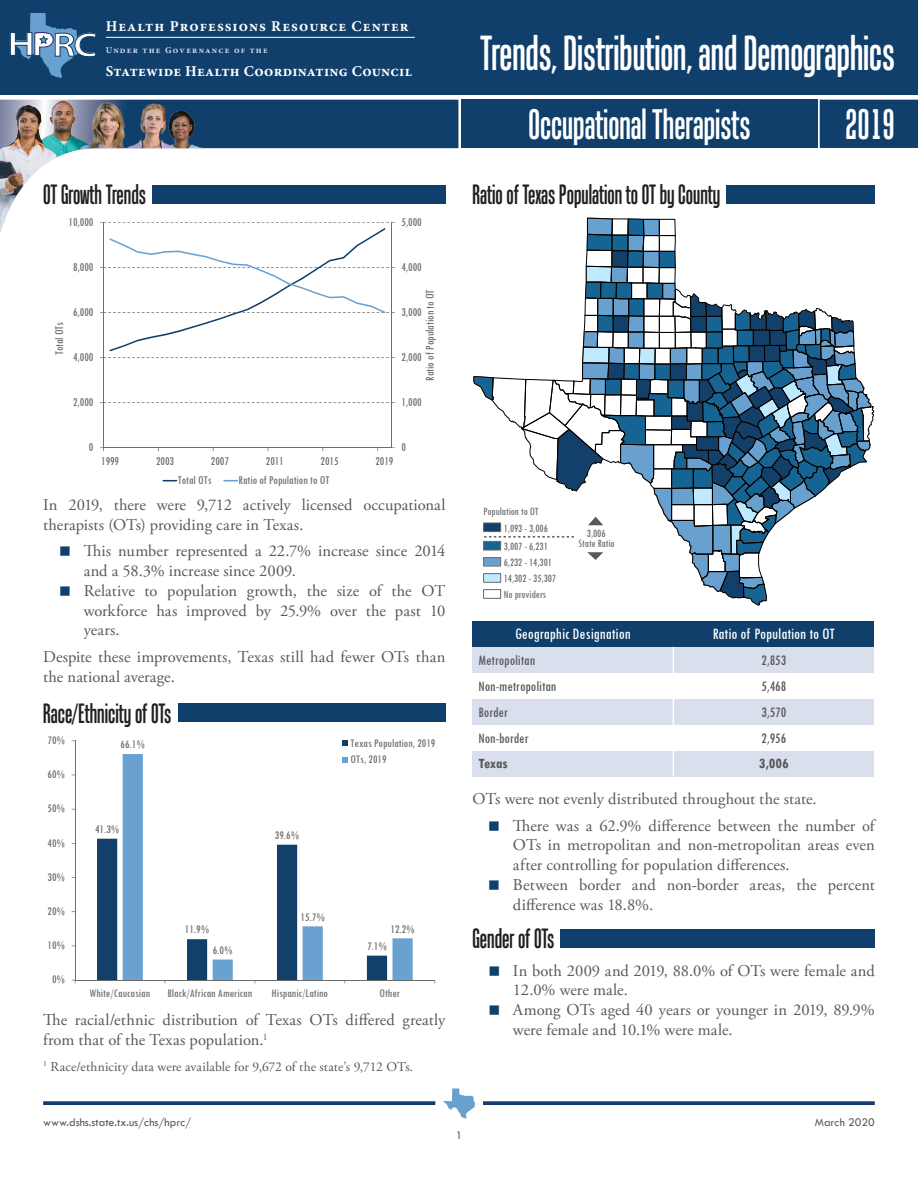
<style>
.page{position:relative;width:918px;height:1188px;background:#fff}
.page>*{position:absolute;margin:0;border:0;box-sizing:border-box;transform-origin:0 0}
.t1{font:45px "Tandelle Rg";color:#fff}
.t2{font:39px "Tandelle Rg";color:#fff}
.t3{font:39px "Tandelle Rg";color:#fff}
.t4{font:600 33.9px "Myriad Pro";color:#fff;scale:1.2 1}
.t5{font:25.5px "Tandelle Rg";color:#231f20}
.t6{font:16.5px/19.8px "Adobe Garamond Pro";color:#57585a}
.t7{font:condensed 16.5px "Tw Cen";color:#fff}
.t8{font:condensed 15px "Tw Cen";color:#57585a}
.t9{font:700 15px "Minion Pro";letter-spacing:.02em;color:#fff}
.t10{font:700 15px "Minion Pro";letter-spacing:.07em;color:#fff}
.t11{font:700 condensed 15px "Tw Cen";color:#57585a}
.t12{font:13.5px "Adobe Garamond Pro";letter-spacing:.005em;color:#57585a}
.t13{font:condensed 12.3px "Tw Cen";letter-spacing:.005em;color:#6e6e6e}
.t14{font:condensed 12.3px "Tw Cen";letter-spacing:-.015em;color:#6e6e6e}
.t15{font:condensed 12px/16.6px "Tw Cen";color:#6e6e6e}
.t16{font:12px "Tw Cen";color:#57585a}
.t17{font:condensed 11.55px/16px "Tw Cen";color:#6e6e6e}
.t18{font:700 9px "Minion Pro";letter-spacing:.14em;color:#d3dcf2}
</style>
<div class="page">
<svg style="left:43px;top:1101px;width:392px;height:4px;background:#214c75"></svg>
<svg style="left:443px;top:1088px;width:32px;height:31px"></svg>
<svg style="left:483px;top:1101px;width:392px;height:4px;background:#214c75"></svg>
<div style="left:461px;top:100px;width:357px;height:48px;background:#103f6b"></div>
<div style="left:0;top:0;width:918px;height:94px;background:#103f6b"></div>
<svg style="left:233px;top:100px;width:225px;height:104px"></svg>
<img style="left:0;top:100px;width:233px;height:133px">
<div style="left:820px;top:100px;width:98px;height:48px;background:#103f6b"></div>
<hr style="left:106px;top:37px;width:309px;height:1px;background:#fff">
<svg style="left:11px;top:13px;width:69px;height:65px"></svg>
<svg style="left:104px;top:222px;width:285px;height:181px"></svg>
<hr style="left:391px;top:222px;width:1px;height:226px;background:#6e6e6e">
<hr style="left:103px;top:222px;width:1px;height:226px;background:#6e6e6e">
<hr style="left:103px;top:447px;width:288px;height:1px;background:#6e6e6e">
<svg style="left:109px;top:228px;width:276px;height:123px"></svg>
<svg style="left:163px;top:480px;width:14px;height:1px"></svg>
<svg style="left:223px;top:480px;width:15px;height:1px"></svg>
<svg style="left:123px;top:754px;width:290px;height:226px"></svg>
<hr style="left:75px;top:741px;width:1px;height:239px;background:#6e6e6e">
<hr style="left:75px;top:980px;width:360px;height:1px;background:#6e6e6e">
<svg style="left:97px;top:839px;width:290px;height:144px"></svg>
<svg style="left:342px;top:741px;width:6px;height:5px"></svg>
<svg style="left:342px;top:757px;width:6px;height:6px"></svg>
<div style="left:152px;top:185px;width:294px;height:18px;background:#103f6b"></div>
<div style="left:178px;top:704px;width:268px;height:18px;background:#103f6b"></div>
<div style="left:726px;top:185px;width:149px;height:18px;background:#103f6b"></div>
<svg style="left:473px;top:218px;width:401px;height:387px"></svg>
<div style="left:472px;top:621px;width:201px;height:26px;background:#103f6b"></div>
<div style="left:673px;top:621px;width:201px;height:26px;background:#103f6b"></div>
<div style="left:472px;top:647px;width:201px;height:26px;background:#dadfed"></div>
<div style="left:673px;top:647px;width:201px;height:26px;background:#dadfed"></div>
<div style="left:472px;top:699px;width:201px;height:26px;background:#dadfed"></div>
<div style="left:472px;top:751px;width:201px;height:26px;background:#dadfed"></div>
<div style="left:673px;top:699px;width:201px;height:26px;background:#dadfed"></div>
<div style="left:673px;top:751px;width:201px;height:26px;background:#dadfed"></div>
<svg style="left:673px;top:647px;width:1px;height:26px"></svg>
<svg style="left:673px;top:699px;width:1px;height:26px"></svg>
<svg style="left:673px;top:751px;width:1px;height:26px"></svg>
<div style="left:561px;top:929px;width:314px;height:18px;background:#103f6b"></div>
<h3 class="t4" style="left:8px;top:23px;width:76px">HPRC</h3>
<p class="t10" style="left:106px;top:15px;width:304px">Health Professions Resource Center</p>
<p class="t18" style="left:106px;top:44px;width:163px">Under the Governance of the</p>
<p class="t9" style="left:106px;top:60px;width:308px">Statewide Health Coordinating Council</p>
<h3 class="t5" style="left:43px;top:179px;width:105px">OT Growth Trends</h3>
<p class="t13" style="left:69px;top:215px;width:26px">10,000</p>
<p class="t13" style="left:401px;top:215px;width:22px">5,000</p>
<p class="t13" style="left:73px;top:260px;width:22px">8,000</p>
<p class="t13" style="left:401px;top:260px;width:22px">4,000</p>
<p class="t14" style="left:52px;top:355px;width:34px;rotate:-90deg">Total OTs</p>
<p class="t13" style="left:73px;top:305px;width:22px">6,000</p>
<p class="t13" style="left:73px;top:350px;width:22px">4,000</p>
<p class="t13" style="left:423px;top:381px;width:93px;rotate:-90deg">Ratio of Population to OT</p>
<p class="t13" style="left:401px;top:305px;width:22px">3,000</p>
<p class="t13" style="left:401px;top:350px;width:22px">2,000</p>
<p class="t13" style="left:73px;top:395px;width:22px">2,000</p>
<p class="t13" style="left:401px;top:395px;width:22px">1,000</p>
<p class="t13" style="left:89px;top:440px;width:6px">0</p>
<p class="t13" style="left:101px;top:453px;width:19px">1999</p>
<p class="t13" style="left:156px;top:453px;width:20px">2003</p>
<p class="t13" style="left:211px;top:453px;width:19px">2007</p>
<p class="t13" style="left:266px;top:453px;width:19px">2011</p>
<p class="t13" style="left:321px;top:453px;width:19px">2015</p>
<p class="t13" style="left:375px;top:453px;width:19px">2019</p>
<p class="t13" style="left:401px;top:440px;width:6px">0</p>
<p class="t13" style="left:178px;top:473px;width:35px">Total OTs</p>
<p class="t13" style="left:239px;top:473px;width:92px">Ratio of Population to OT</p>
<p class="t6" style="left:43px;top:495px;width:404px">In 2019, there were 9,712 actively licensed occupational therapists (OTs) providing care in Texas.</p>
<p class="t6" style="left:84px;top:542px;width:363px">This number represented a 22.7% increase since 2014 and a 58.3% increase since 2009.<br>Relative to population growth, the size of the OT workforce has improved by 25.9% over the past 10 years.</p>
<p class="t6" style="left:43px;top:647px;width:404px">Despite these improvements, Texas still had fewer OTs than the national average.</p>
<h3 class="t5" style="left:43px;top:698px;width:130px">Race/Ethnicity of OTs</h3>
<p class="t15" style="left:48px;top:732px;width:19px">70%</p>
<p class="t15" style="left:48px;top:766px;width:19px">60%</p>
<p class="t15" style="left:48px;top:800px;width:19px">50%</p>
<p class="t15" style="left:48px;top:834px;width:19px">40%</p>
<p class="t15" style="left:48px;top:868px;width:19px">30%</p>
<p class="t15" style="left:48px;top:903px;width:19px">20%</p>
<p class="t15" style="left:48px;top:937px;width:19px">10%</p>
<p class="t15" style="left:52px;top:971px;width:14px">0%</p>
<p class="t15" style="left:121px;top:736px;width:26px">66.1%</p>
<p class="t15" style="left:95px;top:821px;width:26px">41.3%</p>
<p class="t15" style="left:185px;top:921px;width:26px">11.9%</p>
<p class="t15" style="left:213px;top:941px;width:21px">6.0%</p>
<p class="t15" style="left:275px;top:827px;width:26px">39.6%</p>
<p class="t15" style="left:351px;top:734px;width:86px">Texas Population, 2019<br>OTs, 2019</p>
<p class="t15" style="left:301px;top:908px;width:26px">15.7%</p>
<p class="t15" style="left:390px;top:920px;width:26px">12.2%</p>
<p class="t15" style="left:367px;top:937px;width:21px">7.1%</p>
<p class="t15" style="left:90px;top:984px;width:62px">White/Caucasian</p>
<p class="t15" style="left:167px;top:984px;width:86px">Black/African American</p>
<p class="t15" style="left:272px;top:984px;width:58px">Hispanic/Latino</p>
<p class="t15" style="left:379px;top:984px;width:22px">Other</p>
<p class="t6" style="left:43px;top:1011px;width:404px">The racial/ethnic distribution of Texas OTs differed greatly from that of the Texas population.<sup>1</sup></p>
<p class="t12" style="left:43px;top:1058px;width:372px"><sup>1</sup> Race/ethnicity data were available for 9,672 of the state’s 9,712 OTs.</p>
<h1 class="t1" style="left:480px;top:26px;width:416px">Trends, Distribution, and Demographics</h1>
<h2 class="t2" style="left:528px;top:101px;width:224px">Occupational Therapists</h2>
<h2 class="t3" style="left:845px;top:101px;width:50px">2019</h2>
<h3 class="t5" style="left:472px;top:179px;width:249px">Ratio of Texas Population to OT by County</h3>
<p class="t17" style="left:504px;top:503px;width:46px;text-indent:-20px">Population to OT<br>1,093 - 3,006</p>
<p class="t17" style="left:504px;top:538px;width:54px">3,007 - 6,231<br>6,232 - 14,301<br>14,302 - 35,307<br>No providers</p>
<p class="t17" style="left:579px;top:528px;width:38px;line-height:9.9px;text-align:center">3,006<br>State Ratio</p>
<p class="t7" style="left:515px;top:624px;width:117px">Geographic Designation</p>
<p class="t7" style="left:713px;top:624px;width:123px">Ratio of Population to OT</p>
<p class="t8" style="left:478px;top:651px;width:58px">Metropolitan</p>
<p class="t8" style="left:761px;top:651px;width:26px">2,853</p>
<p class="t8" style="left:478px;top:677px;width:79px">Non-metropolitan</p>
<p class="t8" style="left:761px;top:677px;width:26px">5,468</p>
<p class="t8" style="left:478px;top:703px;width:31px">Border</p>
<p class="t8" style="left:761px;top:703px;width:26px">3,570</p>
<p class="t8" style="left:478px;top:729px;width:52px">Non-border</p>
<p class="t8" style="left:761px;top:729px;width:26px">2,956</p>
<p class="t11" style="left:478px;top:755px;width:31px">Texas</p>
<p class="t11" style="left:759px;top:755px;width:31px">3,006</p>
<p class="t6" style="left:513px;top:786px;width:363px;line-height:26.5px;text-indent:-40px">OTs were not evenly distributed throughout the state.<br>There was a 62.9% difference between the number of</p>
<p class="t6" style="left:513px;top:836px;width:363px">OTs in metropolitan and non-metropolitan areas even after controlling for population differences.<br>Between border and non-border areas, the percent difference was 18.8%.</p>
<h3 class="t5" style="left:472px;top:923px;width:83px">Gender of OTs</h3>
<p class="t6" style="left:513px;top:961px;width:363px">In both 2009 and 2019, 88.0% of OTs were female and 12.0% were male.<br>Among OTs aged 40 years or younger in 2019, 89.9% were female and 10.1% were male.</p>
<p class="t16" style="left:43px;top:1115px;width:149px">www.dshs.state.tx.us/chs/hprc/</p>
<p class="t16" style="left:815px;top:1115px;width:62px">March 2020</p>
<p class="t16" style="left:456px;top:1128px;width:8px">1</p>
</div>
